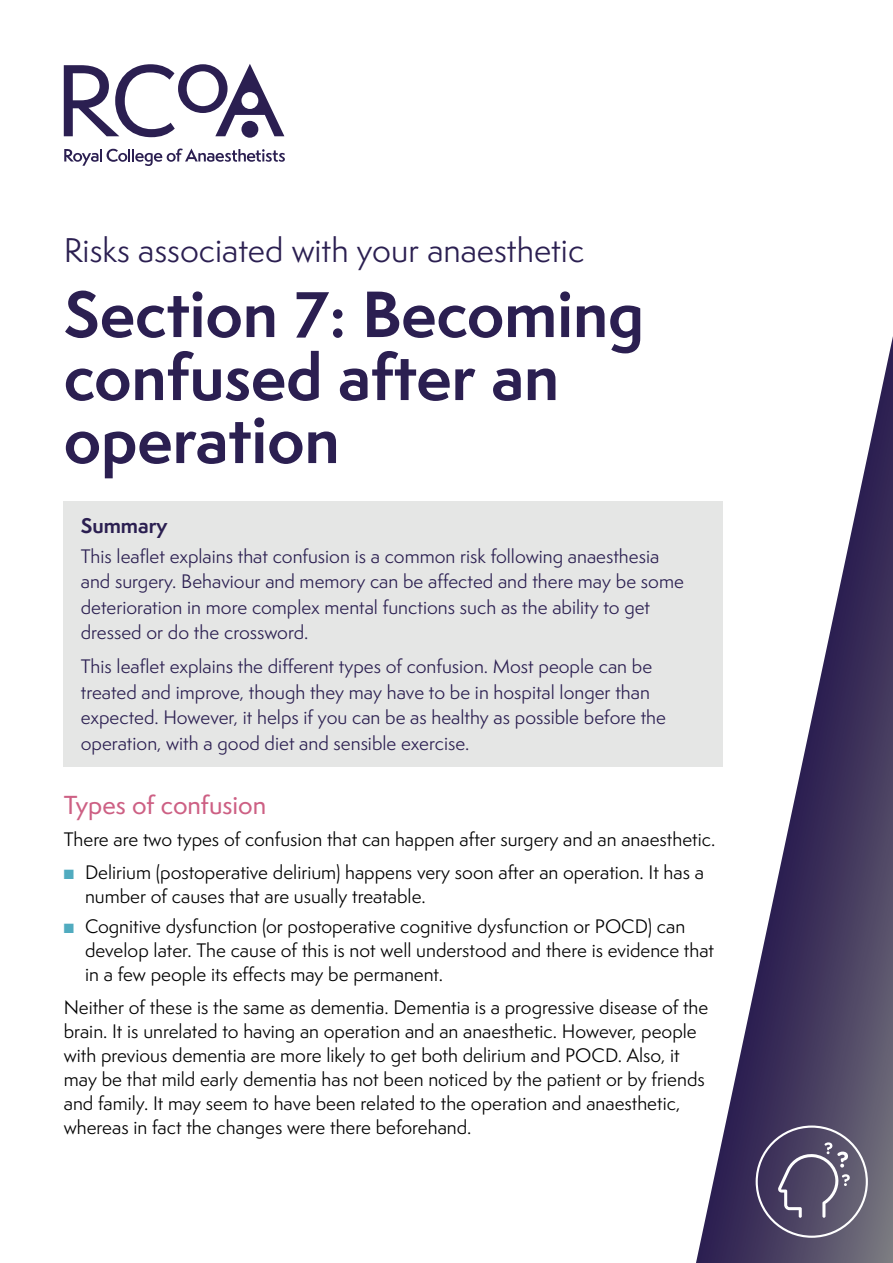
<style>
.page{position:relative;width:893px;height:1263px;background:#fff}
.page>*{position:absolute;margin:0;border:0;box-sizing:border-box;transform-origin:0 0}
.t1{font:700 60px/63px "Semplicita Pro";color:#2b1f51}
.t2{font:31.5px "Semplicita Pro";color:#2b1f51}
.t3{font:500 24px "Semplicita Pro";color:#cd6084}
.t4{font:700 19.5px "Semplicita Pro";color:#2b1f51}
.t5{font:18px/24px "Semplicita Pro";color:#000}
.t6{font:18px/25.5px "Semplicita Pro";color:#2b1f51}
.s1{color:#50abbf}
</style>
<div class="page">
<svg style="left:696px;top:336px;width:197px;height:927px"></svg>
<div style="left:64px;top:501px;width:659px;height:265px;background:#e5e6e5"></div>
<div style="left:756px;top:1125px;width:112px;height:113px;border:2px solid #fff;border-radius:50%"></div>
<svg style="left:778px;top:1142px;width:72px;height:76px"></svg>
<svg style="left:64px;top:148px;width:221px;height:18px"></svg>
<svg style="left:64px;top:64px;width:220px;height:73px"></svg>
<h2 class="t2" style="left:64px;top:228px;width:522px">Risks associated with your anaesthetic</h2>
<h1 class="t1" style="left:64px;top:282px;width:582px">Section 7: Becoming confused after an operation</h1>
<p class="t4" style="left:81px;top:511px;width:88px">Summary</p>
<p class="t6" style="left:81px;top:543px;width:605px">This leaflet explains that confusion is a common risk following anaesthesia and surgery. Behaviour and memory can be affected and there may be some deterioration in more complex mental functions such as the ability to get dressed or do the crossword.</p>
<p class="t6" style="left:81px;top:653px;width:587px">This leaflet explains the different types of confusion. Most people can be treated and improve, though they may have to be in hospital longer than expected. However, it helps if you can be as healthy as possible before the operation, with a good diet and sensible exercise.</p>
<h3 class="t3" style="left:64px;top:788px;width:204px">Types of confusion</h3>
<p class="t5" style="left:64px;top:827px;width:653px">There are two types of confusion that can happen after surgery and an anaesthetic.</p>
<p class="t5" style="left:85px;top:860px;width:620px;text-indent:-21px"><span class="s1">■</span> Delirium (postoperative delirium) happens very soon after an operation. It has a number of causes that are usually treatable.</p>
<p class="t5" style="left:85px;top:914px;width:631px;text-indent:-21px"><span class="s1">■</span> Cognitive dysfunction (or postoperative cognitive dysfunction or POCD) can develop later. The cause of this is not well understood and there is evidence that in a few people its effects may be permanent.</p>
<p class="t5" style="left:64px;top:994px;width:646px">Neither of these is the same as dementia. Dementia is a progressive disease of the brain. It is unrelated to having an operation and an anaesthetic. However, people with previous dementia are more likely to get both delirium and POCD. Also, it may be that mild early dementia has not been noticed by the patient or by friends and family. It may seem to have been related to the operation and anaesthetic, whereas in fact the changes were there beforehand.</p>
</div>
